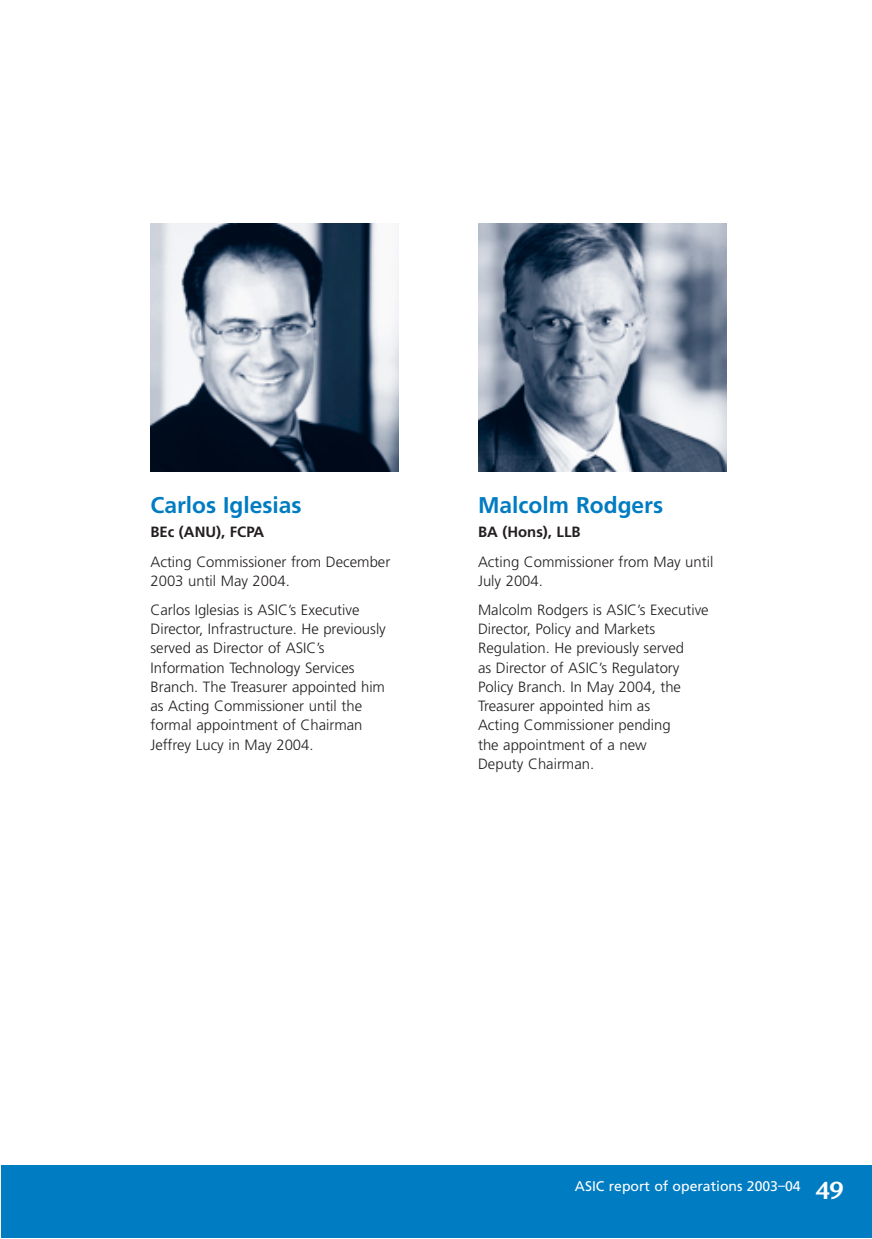
<style>
.page{position:relative;width:872px;height:1239px;background:#fff}
.page>*{position:absolute;margin:0;border:0;box-sizing:border-box;transform-origin:0 0}
.t1{font:600 24.5px "Stone Sans";color:#fff}
.t2{font:700 22.75px "Frutiger";color:#007cc2}
.t3{font:300 14.88px/19.2px "Frutiger";color:#231f20}
.t4{font:700 14.88px "Frutiger";color:#231f20}
.t5{font:14px "Frutiger";color:#fff}
</style>
<div class="page">
<div style="left:2px;top:1166px;width:870px;height:72px;background:#007cc2"></div>
<img style="left:150px;top:223px;width:248px;height:248px">
<img style="left:478px;top:223px;width:248px;height:248px">
<h2 class="t2" style="left:150px;top:496px;width:152px">Carlos Iglesias</h2>
<p class="t4" style="left:150px;top:526px;width:115px">BEc (ANU), FCPA</p>
<p class="t3" style="left:150px;top:553px;width:241px">Acting Commissioner from December<br>2003 until May 2004.</p>
<p class="t3" style="left:150px;top:601px;width:237px">Carlos Iglesias is ASIC’s Executive Director, Infrastructure. He previously served as Director of ASIC’s Information Technology Services Branch. The Treasurer appointed him as Acting Commissioner until the formal appointment of Chairman Jeffrey Lucy in May 2004.</p>
<h2 class="t2" style="left:478px;top:496px;width:187px">Malcolm Rodgers</h2>
<p class="t4" style="left:478px;top:526px;width:104px">BA (Hons), LLB</p>
<p class="t3" style="left:478px;top:553px;width:237px">Acting Commissioner from May until<br>July 2004.</p>
<p class="t3" style="left:478px;top:601px;width:232px">Malcolm Rodgers is ASIC’s Executive<br>Director, Policy and Markets<br>Regulation. He previously served<br>as Director of ASIC’s Regulatory<br>Policy Branch. In May 2004, the<br>Treasurer appointed him as<br>Acting Commissioner pending<br>the appointment of a new<br>Deputy Chairman.</p>
<p class="t5" style="left:575px;top:1181px;width:227px">ASIC report of operations 2003–04</p>
<h1 class="t1" style="left:815px;top:1181px;width:30px">49</h1>
</div>
